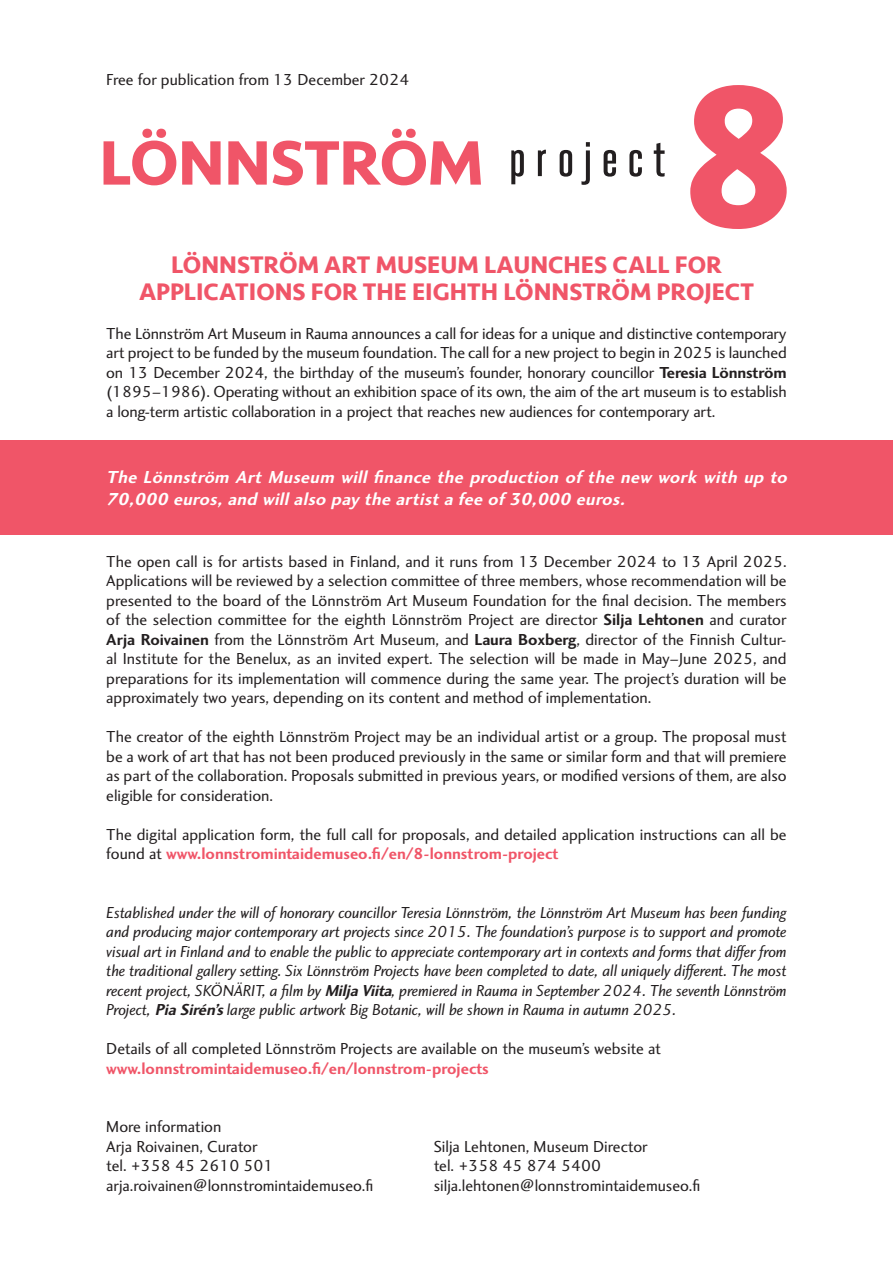
<style>
.page{position:relative;width:893px;height:1263px;background:#fff}
.page>*{position:absolute;margin:0;border:0;box-sizing:border-box;transform-origin:0 0}
.t1{font:700 24.6px/27.6px "Seravek";color:#f05568;text-align:center}
.t2{font:italic 700 18px/21.6px "Charlotte Sans Std";color:#fff}
.t3{font:16.5px/19.5px "Charlotte Sans Std";color:#231f20;text-align:justify}
.t4{font:italic 16.5px/19.5px "Charlotte Sans Std";letter-spacing:-.01em;color:#231f20;text-align:justify}
.t5{font:700 16.5px "Charlotte Sans Std";color:#f05568}
.s1{font-weight:700}
.s2{font-weight:700;color:#f05568}
</style>
<div class="page">
<div style="left:0;top:440px;width:893px;height:94px;background:#f05568"></div>
<svg style="left:690px;top:85px;width:97px;height:144px"></svg>
<svg style="left:104px;top:129px;width:72px;height:56px"></svg>
<svg style="left:182px;top:141px;width:39px;height:44px"></svg>
<svg style="left:228px;top:141px;width:39px;height:44px"></svg>
<svg style="left:273px;top:129px;width:208px;height:56px"></svg>
<svg style="left:511px;top:150px;width:13px;height:34px"></svg>
<svg style="left:538px;top:150px;width:8px;height:26px"></svg>
<svg style="left:560px;top:150px;width:12px;height:27px"></svg>
<svg style="left:581px;top:142px;width:9px;height:43px"></svg>
<svg style="left:604px;top:150px;width:12px;height:27px"></svg>
<svg style="left:629px;top:150px;width:13px;height:27px"></svg>
<svg style="left:654px;top:143px;width:11px;height:34px"></svg>
<p class="t3" style="left:106px;top:70px;width:305px">Free for publication from 13 December 2024</p>
<h1 class="t1" style="left:139px;top:250px;width:616px">LÖNNSTRÖM ART MUSEUM LAUNCHES CALL FOR<br>APPLICATIONS FOR THE EIGHTH LÖNNSTRÖM PROJECT</h1>
<p class="t3" style="left:106px;top:324px;width:682px">The Lönnström Art Museum in Rauma announces a call for ideas for a unique and distinctive contemporary art project to be funded by the museum foundation. The call for a new project to begin in 2025 is launched on 13 December 2024, the birthday of the museum’s founder, honorary councillor <span class="s1">Teresia Lönnström </span>(1895–1986). Operating without an exhibition space of its own, the aim of the art museum is to establish a long-term artistic collaboration in a project that reaches new audiences for contemporary art.</p>
<p class="t2" style="left:106px;top:466px;width:686px">The Lönnström Art Museum will finance the production of the new work with up to<br>70,000 euros,and willalso pay the artista fee of 30,000 euros.</p>
<p class="t3" style="left:106px;top:552px;width:682px">The open call is for artists based in Finland, and it runs from 13 December 2024 to 13 April 2025.<br>Applications will be reviewed by a selection committee of three members, whose recommendation will be presented to the board of the Lönnström Art Museum Foundation for the final decision. The members of the selection committee for the eighth Lönnström Project are director <span class="s1">Silja Lehtonen</span> and curator <span class="s1">Arja Roivainen</span> from the Lönnström Art Museum, and <span class="s1">Laura Boxberg</span>, director of the Finnish Cultur&shy;al Institute for the Benelux, as an invited expert. The selection will be made in May–June 2025, and preparations for its implementation will commence during the same year. The project’s duration will be approximately two years, depending on its content and method of implementation.</p>
<p class="t3" style="left:106px;top:727px;width:682px">The creator of the eighth Lönnström Project may be an individual artist or a group. The proposal must be a work of art that has not been produced previously in the same or similar form and that will premiere as part of the collaboration. Proposals submitted in previous years, or modified versions of them, are also eligible for consideration.</p>
<p class="t3" style="left:106px;top:825px;width:682px">The digital application form, the full call for proposals, and detailed application instructions can all be found at <span class="s2">www.lonnstromintaidemuseo.fi/en/8-lonnstrom-project</span></p>
<p class="t4" style="left:106px;top:903px;width:682px">Established under the will of honorary councillor Teresia Lönnström, the Lönnström Art Museum has been funding and producing major contemporary art projects since 2015. The foundation’s purpose is to support and promote visual art in Finland and to enable the public to appreciate contemporary art in contexts and forms that differ from the traditional gallery setting. Six Lönnström Projects have been completed to date, all uniquely different. The most recent project, SKÖNÄRIT, a film by <span class="s1">Milja Viita</span>, premiered in Rauma in September 2024. The seventh Lönnström Project, <span class="s1">Pia Sirén’s</span>large public artwork Big Botanic, will be shown in Rauma in autumn 2025.</p>
<p class="t3" style="left:106px;top:1039px;width:556px">Details of all completed Lönnström Projects are available on the museum’s website at</p>
<p class="t5" style="left:106px;top:1059px;width:384px">www.lonnstromintaidemuseo.fi/en/lonnstrom-projects</p>
<p class="t3" style="left:106px;top:1117px;width:268px;text-align:left">More information<br>Arja Roivainen, Curator<br>tel. +358 45 2610 501 arja.roivainen@lonnstromintaidemuseo.fi</p>
<p class="t3" style="left:434px;top:1137px;width:268px;text-align:left">Silja Lehtonen, Museum Director<br>tel. +358 45 874 5400 silja.lehtonen@lonnstromintaidemuseo.fi</p>
</div>
